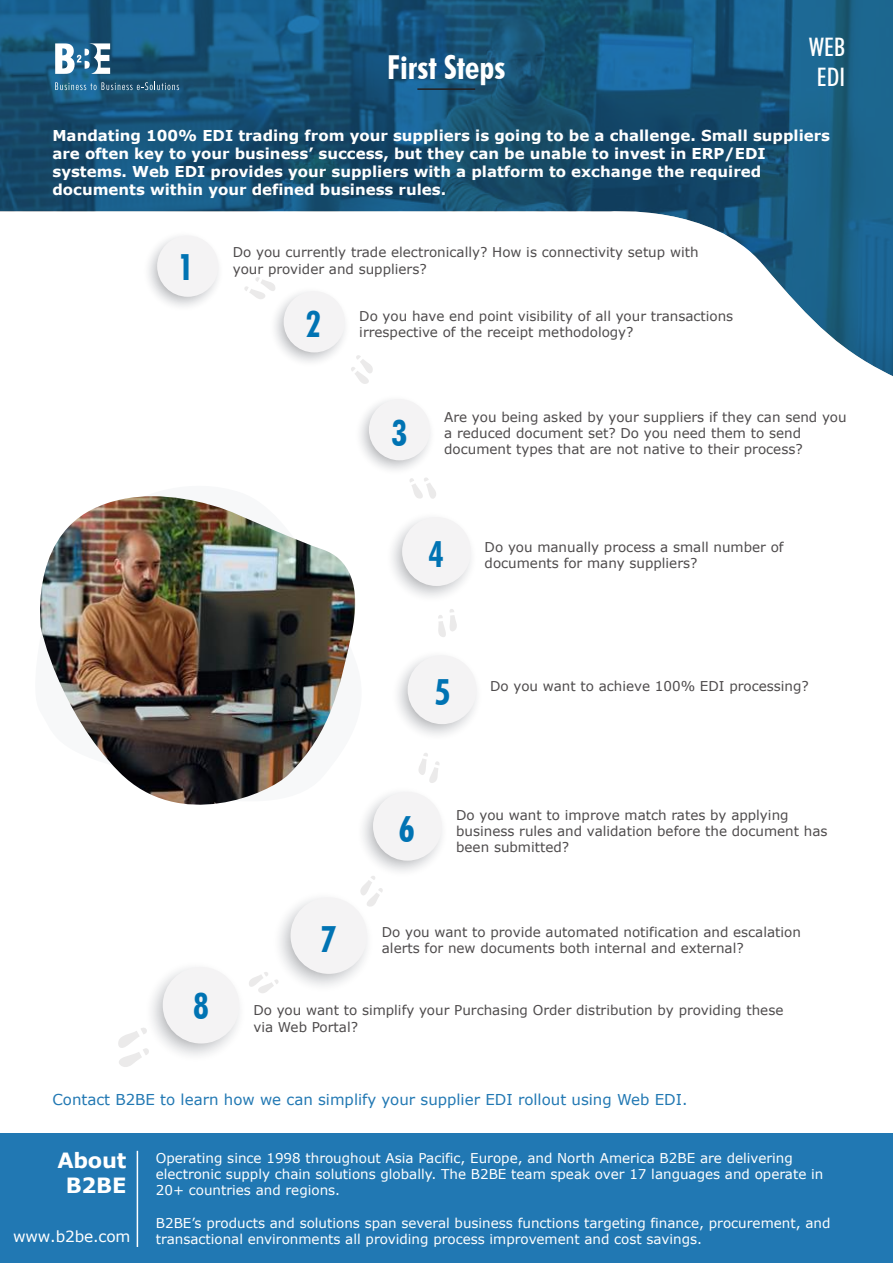
<style>
.page{position:relative;width:893px;height:1263px;background:#fff}
.page>*{position:absolute;margin:0;border:0;box-sizing:border-box;transform-origin:0 0}
.t1{font:700 condensed 36px "Futura BT";color:#0073b3}
.t2{font:700 condensed 33px "Futura BT";color:#fff}
.t3{font:500 condensed 25.5px/30.6px "Futura BT";color:#fff;text-align:center}
.t4{font:700 21px/25.2px "Verdana";letter-spacing:-.01em;color:#fff;text-align:center}
.t5{font:15.3px "Verdana";letter-spacing:-.01em;color:#fff}
.t6{font:700 15px/18px "Verdana";color:#fff}
.t7{font:15px "Verdana";color:#2178b3}
.t8{font:13.5px/16.2px "Verdana";color:#4e4b4c}
.t9{font:13.5px/16.2px "Verdana";color:#fff}
</style>
<div class="page">
<img style="left:0;top:0;width:893px;height:205px">
<svg style="left:0;top:205px;width:893px;height:171px"></svg>
<div style="left:0;top:1133px;width:893px;height:130px;background:#2178b3"></div>
<hr style="left:137px;top:1151px;width:1px;height:96px;background:#fff">
<svg style="left:142px;top:230px;width:82px;height:82px"></svg>
<div style="left:157px;top:236px;width:61px;height:61px;background:#f4f3f4;border-radius:50%"></div>
<svg style="left:354px;top:394px;width:81px;height:81px"></svg>
<div style="left:369px;top:399px;width:61px;height:61px;background:#f4f3f4;border-radius:50%"></div>
<svg style="left:272px;top:890px;width:102px;height:102px"></svg>
<div style="left:291px;top:897px;width:76px;height:77px;background:#f4f3f4;border-radius:50%"></div>
<svg style="left:144px;top:960px;width:102px;height:102px"></svg>
<div style="left:163px;top:967px;width:76px;height:76px;background:#f4f3f4;border-radius:50%"></div>
<svg style="left:269px;top:286px;width:81px;height:81px"></svg>
<div style="left:284px;top:291px;width:61px;height:61px;background:#f4f3f4;border-radius:50%"></div>
<svg style="left:385px;top:511px;width:92px;height:92px"></svg>
<div style="left:402px;top:517px;width:69px;height:69px;background:#f4f3f4;border-radius:50%"></div>
<svg style="left:391px;top:649px;width:91px;height:92px"></svg>
<div style="left:408px;top:655px;width:68px;height:69px;background:#f4f3f4;border-radius:50%"></div>
<svg style="left:356px;top:786px;width:92px;height:91px"></svg>
<div style="left:373px;top:792px;width:69px;height:69px;background:#f4f3f4;border-radius:50%"></div>
<svg style="left:409px;top:478px;width:27px;height:21px"></svg>
<svg style="left:418px;top:753px;width:22px;height:30px"></svg>
<svg style="left:360px;top:876px;width:23px;height:31px"></svg>
<svg style="left:118px;top:1027px;width:31px;height:40px"></svg>
<svg style="left:351px;top:355px;width:22px;height:29px"></svg>
<svg style="left:438px;top:609px;width:19px;height:28px"></svg>
<svg style="left:249px;top:972px;width:30px;height:21px"></svg>
<svg style="left:244px;top:277px;width:32px;height:23px"></svg>
<svg style="left:55px;top:43px;width:55px;height:31px"></svg>
<svg style="left:55px;top:82px;width:124px;height:8px"></svg>
<hr style="left:417px;top:88px;width:58px;height:2px;background:#241f1f">
<img style="left:40px;top:496px;width:323px;height:337px">
<h2 class="t2" style="left:387px;top:47px;width:120px">First Steps</h2>
<h3 class="t3" style="left:809px;top:31px;width:38px">WEB<br>EDI</h3>
<p class="t6" style="left:52px;top:126px;width:779px">Mandating 100% EDI trading from your suppliers is going to be a challenge. Small suppliers are often key to your business’ success, but they can be unable to invest in ERP/EDI systems. Web EDI provides your suppliers with a platform to exchange the required documents within your defined business rules.</p>
<h1 class="t1" style="left:178px;top:245px;width:17px">1</h1>
<p class="t8" style="left:233px;top:244px;width:467px">Do you currently trade electronically? How is connectivity setup with your provider and suppliers?</p>
<h1 class="t1" style="left:305px;top:302px;width:17px">2</h1>
<p class="t8" style="left:359px;top:308px;width:376px">Do you have end point visibility of all your transactions irrespective of the receipt methodology?</p>
<h1 class="t1" style="left:392px;top:412px;width:17px">3</h1>
<p class="t8" style="left:444px;top:409px;width:404px">Are you being asked by your suppliers if they can send you a reduced document set? Do you need them to send document types that are not native to their process?</p>
<h1 class="t1" style="left:428px;top:532px;width:17px">4</h1>
<p class="t8" style="left:485px;top:538px;width:301px">Do you manually process a small number of documents for many suppliers?</p>
<h1 class="t1" style="left:193px;top:985px;width:17px">8</h1>
<h1 class="t1" style="left:320px;top:917px;width:17px">7</h1>
<h1 class="t1" style="left:435px;top:670px;width:17px">5</h1>
<p class="t8" style="left:490px;top:677px;width:320px">Do you want to achieve 100% EDI processing?</p>
<h1 class="t1" style="left:399px;top:807px;width:17px">6</h1>
<p class="t8" style="left:456px;top:807px;width:373px">Do you want to improve match rates by applying business rules and validation before the document has been submitted?</p>
<p class="t8" style="left:382px;top:924px;width:421px">Do you want to provide automated notification and escalation alerts for new documents both internal and external?</p>
<p class="t8" style="left:253px;top:1002px;width:531px">Do you want to simplify your Purchasing Order distribution by providing these via Web Portal?</p>
<p class="t7" style="left:52px;top:1090px;width:637px">Contact B2BE to learn how we can simplify your supplier EDI rollout using Web EDI.</p>
<h3 class="t4" style="left:57px;top:1147px;width:71px">About<br>B2BE</h3>
<p class="t9" style="left:156px;top:1150px;width:669px">Operating since 1998 throughout Asia Pacific, Europe, and North America B2BE are delivering electronic supply chain solutions globally. The B2BE team speak over 17 languages and operate in<br>20+ countries and regions.</p>
<p class="t9" style="left:156px;top:1214px;width:676px">B2BE’s products and solutions span several business functions targeting finance, procurement, and</p>
<p class="t5" style="left:13px;top:1226px;width:119px">www.b2be.com</p>
<p class="t9" style="left:156px;top:1231px;width:548px">transactional environments all providing process improvement and cost savings.</p>
</div>
